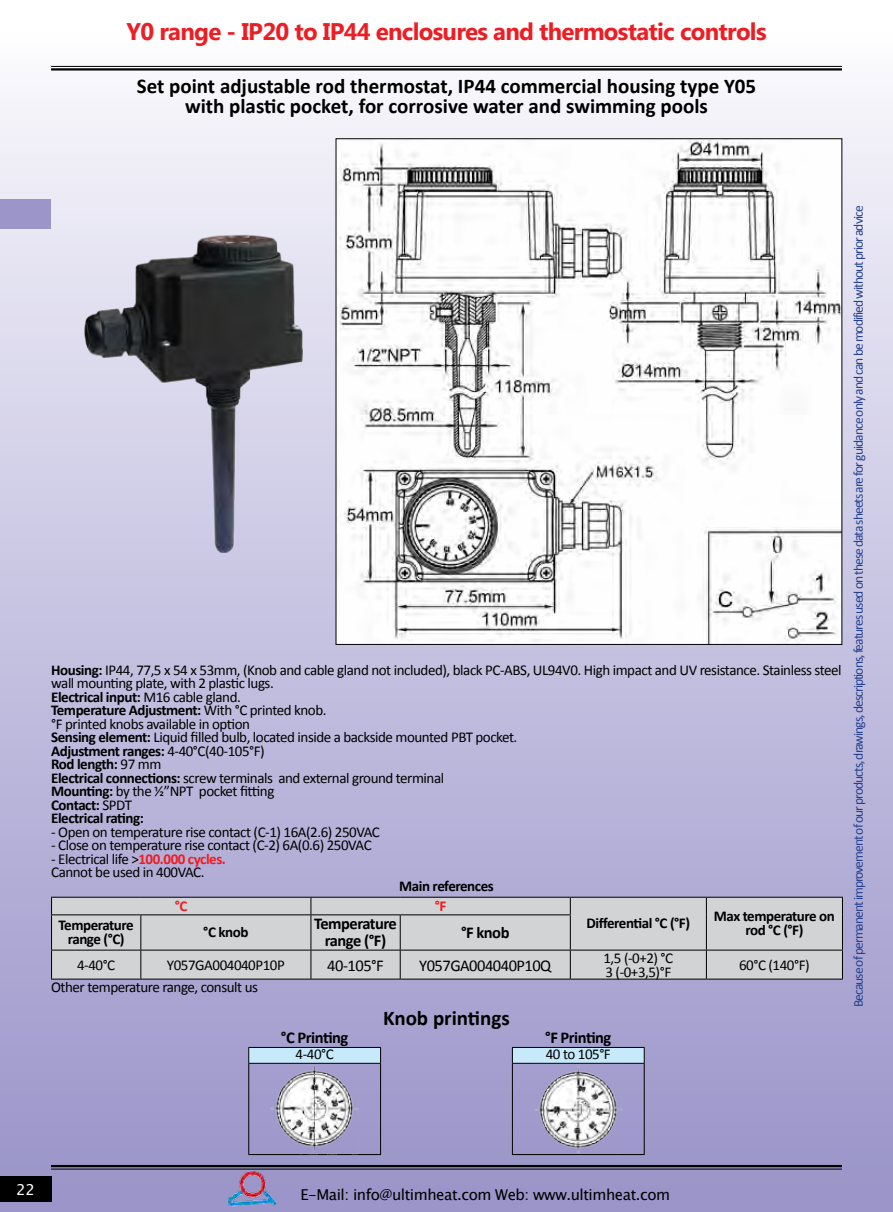
<style>
.page{position:relative;width:893px;height:1212px;background:#fff}
.page>*{position:absolute;margin:0;border:0;box-sizing:border-box;transform-origin:0 0}
.t1{font:700 24px "Microsoft New Tai Lue";letter-spacing:-.03em;color:#ed1d24}
.t2{font:700 21px/19.5px "Calibri";color:#000;text-align:center}
.t3{font:700 16.5px/16.5px "Calibri";letter-spacing:-.03em;color:#000;text-align:center}
.t4{font:16.5px "Calibri";letter-spacing:-.03em;color:#000}
.t5{font:15px/13.5px "Calibri";letter-spacing:-.03em;color:#000}
.t6{font:700 15px/13.5px "Calibri";letter-spacing:-.03em;color:#000;text-align:center}
.t7{font:15px "Lucida Sans Unicode";letter-spacing:-.03em;color:#000}
.t8{font:700 15px "Calibri";color:#ed1d24}
.t9{font:15px "Lucida Sans Unicode";color:#fff}
.t10{font:13.5px "Calibri";letter-spacing:-.07em;color:#25408f}
.s1{font-weight:700}
.s2{font-weight:700;color:#ed1d24}
</style>
<div class="page">
<div style="left:0;top:0;width:893px;height:1212px;background:linear-gradient(to bottom,#fafafc,#9690c7)"></div>
<hr style="left:51px;top:66px;width:791px;height:1px;background:#000">
<hr style="left:51px;top:68px;width:791px;height:3px;background:#000">
<div style="left:0;top:1176px;width:51px;height:26px;background:#000"></div>
<hr style="left:51px;top:1165px;width:791px;height:2px;background:#000">
<hr style="left:51px;top:1169px;width:791px;height:1px;background:#000">
<div style="left:0;top:199px;width:51px;height:30px;background:#9b95c9"></div>
<img style="left:223px;top:1158px;width:61px;height:54px">
<img style="left:76px;top:231px;width:240px;height:321px">
<img style="left:338px;top:140px;width:502px;height:503px">
<div style="left:52px;top:898px;width:790px;height:81px;background:#d1d3d4"></div>
<hr style="left:51px;top:897px;width:90px;height:1px;background:#000">
<svg style="left:51px;top:897px;width:1px;height:17px"></svg>
<hr style="left:141px;top:897px;width:170px;height:1px;background:#000">
<hr style="left:311px;top:897px;width:89px;height:1px;background:#000">
<svg style="left:311px;top:897px;width:1px;height:17px"></svg>
<hr style="left:400px;top:897px;width:170px;height:1px;background:#000">
<hr style="left:570px;top:897px;width:136px;height:1px;background:#000">
<svg style="left:570px;top:897px;width:1px;height:17px"></svg>
<hr style="left:706px;top:897px;width:137px;height:1px;background:#000">
<svg style="left:706px;top:897px;width:1px;height:18px"></svg>
<svg style="left:842px;top:897px;width:1px;height:18px"></svg>
<hr style="left:51px;top:914px;width:90px;height:1px;background:#000">
<hr style="left:51px;top:915px;width:1px;height:35px;background:#000">
<hr style="left:141px;top:914px;width:170px;height:1px;background:#000">
<hr style="left:140px;top:915px;width:1px;height:35px;background:#000">
<hr style="left:311px;top:914px;width:89px;height:1px;background:#000">
<hr style="left:311px;top:915px;width:1px;height:35px;background:#000">
<hr style="left:400px;top:914px;width:171px;height:1px;background:#000">
<hr style="left:400px;top:915px;width:1px;height:35px;background:#000">
<hr style="left:570px;top:915px;width:1px;height:35px;background:#000">
<hr style="left:706px;top:915px;width:1px;height:35px;background:#000">
<hr style="left:842px;top:915px;width:1px;height:35px;background:#000">
<hr style="left:51px;top:950px;width:90px;height:1px;background:#000">
<svg style="left:51px;top:950px;width:1px;height:29px"></svg>
<hr style="left:141px;top:950px;width:170px;height:1px;background:#000">
<svg style="left:140px;top:950px;width:1px;height:29px"></svg>
<hr style="left:311px;top:950px;width:89px;height:1px;background:#000">
<svg style="left:311px;top:950px;width:1px;height:29px"></svg>
<hr style="left:400px;top:950px;width:170px;height:1px;background:#000">
<svg style="left:400px;top:950px;width:1px;height:29px"></svg>
<hr style="left:570px;top:950px;width:136px;height:1px;background:#000">
<svg style="left:570px;top:950px;width:1px;height:29px"></svg>
<hr style="left:706px;top:950px;width:137px;height:1px;background:#000">
<svg style="left:706px;top:950px;width:1px;height:29px"></svg>
<svg style="left:842px;top:950px;width:1px;height:29px"></svg>
<hr style="left:51px;top:979px;width:90px;height:1px;background:#000">
<hr style="left:141px;top:979px;width:170px;height:1px;background:#000">
<hr style="left:311px;top:979px;width:89px;height:1px;background:#000">
<hr style="left:400px;top:979px;width:170px;height:1px;background:#000">
<hr style="left:570px;top:979px;width:136px;height:1px;background:#000">
<hr style="left:706px;top:979px;width:137px;height:1px;background:#000">
<svg style="left:248px;top:1047px;width:397px;height:16px;background:#b7cce7"></svg>
<hr style="left:248px;top:1064px;width:1px;height:90px;background:#000">
<hr style="left:380px;top:1064px;width:1px;height:90px;background:#000">
<hr style="left:512px;top:1064px;width:1px;height:90px;background:#000">
<hr style="left:644px;top:1064px;width:1px;height:90px;background:#000">
<hr style="left:248px;top:1154px;width:133px;height:1px;background:#000">
<hr style="left:512px;top:1154px;width:133px;height:1px;background:#000">
<hr style="left:248px;top:1047px;width:133px;height:1px;background:#000">
<hr style="left:512px;top:1047px;width:133px;height:1px;background:#000">
<hr style="left:248px;top:1063px;width:133px;height:1px;background:#000">
<hr style="left:512px;top:1063px;width:133px;height:1px;background:#000">
<img style="left:271px;top:1064px;width:87px;height:90px">
<img style="left:535px;top:1064px;width:87px;height:90px">
<h1 class="t1" style="left:127px;top:18px;width:641px">Y0 range - IP20 to IP44 enclosures and thermostatic controls</h1>
<h2 class="t2" style="left:137px;top:77px;width:621px">Set point adjustable rod thermostat, IP44 commercial housing type Y05 with plastic pocket, for corrosive water and swimming pools</h2>
<p class="t5" style="left:51px;top:663px;width:792px"><span class="s1">Housing:</span> IP44, 77,5 x 54 x 53mm, (Knob and cable gland not included), black PC-ABS, UL94V0. High impact and UV resistance. Stainless steel wall mounting plate, with 2 plastic lugs.<br><span class="s1">Electrical input:</span> M16 cable gland.<br><span class="s1">Temperature Adjustment:</span> With °C printed knob.<br>°F printed knobs available in option<br><span class="s1">Sensing element:</span> Liquid filled bulb, located inside a backside mounted PBT pocket.<br><span class="s1">Adjustment ranges:</span> 4-40°C(40-105°F)<br><span class="s1">Rod length:</span> 97 mm<br><span class="s1">Electrical connections:</span> screw terminals and external ground terminal<br><span class="s1">Mounting:</span> by the ½”NPT pocket fitting<br><span class="s1">Contact:</span> SPDT<br><span class="s1">Electrical rating:</span></p>
<p class="t5" style="left:51px;top:825px;width:330px">- Open on temperature rise contact (C-1) 16A(2.6) 250VAC</p>
<p class="t5" style="left:51px;top:839px;width:322px">- Close on temperature rise contact (C-2) 6A(0.6) 250VAC</p>
<p class="t5" style="left:51px;top:852px;width:176px">- Electrical life &gt;<span class="s2">100.000 cycles.<br></span>Cannot be used in 400VAC.</p>
<p class="t6" style="left:399px;top:879px;width:96px">Main references</p>
<p class="t8" style="left:175px;top:896px;width:14px">°C</p>
<p class="t8" style="left:435px;top:896px;width:13px">°F</p>
<p class="t6" style="left:587px;top:916px;width:105px">Differential °C (°F)</p>
<p class="t6" style="left:714px;top:910px;width:123px">Max temperature on rod °C (°F)</p>
<p class="t6" style="left:59px;top:918px;width:77px">Temperature range (°C)</p>
<p class="t6" style="left:203px;top:925px;width:47px">°C knob</p>
<p class="t3" style="left:314px;top:915px;width:84px">Temperature range (°F)</p>
<p class="t3" style="left:461px;top:924px;width:50px">°F knob</p>
<p class="t5" style="left:77px;top:958px;width:40px">4-40°C</p>
<p class="t5" style="left:167px;top:958px;width:119px">Y057GA004040P10P</p>
<p class="t4" style="left:327px;top:955px;width:58px">40-105°F</p>
<p class="t4" style="left:419px;top:955px;width:134px">Y057GA004040P10Q</p>
<p class="t5" style="left:603px;top:952px;width:71px">1,5 (-0+2) °C<br>3 (-0+3,5)°F</p>
<p class="t5" style="left:739px;top:958px;width:72px">60°C (140°F)</p>
<p class="t5" style="left:51px;top:980px;width:208px">Other temperature range, consult us</p>
<h2 class="t2" style="left:383px;top:1008px;width:128px">Knob printings</h2>
<p class="t3" style="left:281px;top:1029px;width:69px">°C Printing</p>
<p class="t3" style="left:545px;top:1029px;width:68px">°F Printing</p>
<p class="t5" style="left:296px;top:1047px;width:40px">4-40°C</p>
<p class="t5" style="left:546px;top:1047px;width:67px">40 to 105°F</p>
<p class="t10" style="left:850px;top:1007px;width:803px;rotate:-90deg">Because of permanent improvement of our products, drawings, descriptions, features used on these data sheets are for guidance only and can be modified without prior advice</p>
<p class="t9" style="left:16px;top:1178px;width:20px">22</p>
<p class="t7" style="left:300px;top:1183px;width:371px">E-Mail: info@ultimheat.com Web: www.ultimheat.com</p>
</div>
